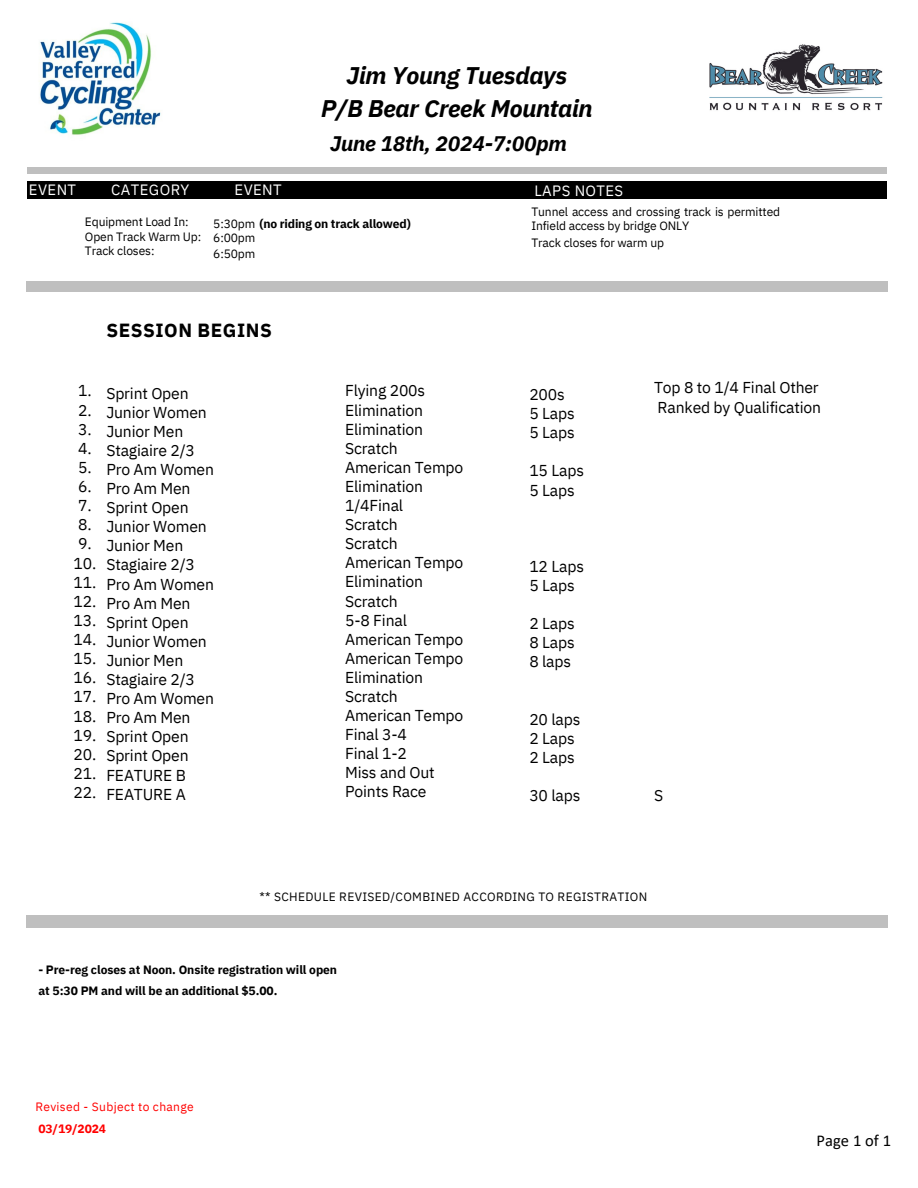
<style>
.page{position:relative;width:918px;height:1188px;background:#fff}
.page>*{position:absolute;margin:0;border:0;box-sizing:border-box;transform-origin:0 0}
.t1{font:italic 700 24px/32.7px "IBM Plex Sans";letter-spacing:-.01em;color:#000;text-align:center}
.t2{font:italic 700 21px "IBM Plex Sans";letter-spacing:-.01em;color:#000}
.t3{font:700 19.05px "IBM Plex Sans";letter-spacing:.025em;color:#000}
.t4{font:16.5px "Calibri";color:#000}
.t5{font:15.75px/19px "IBM Plex Sans";letter-spacing:-.01em;color:#000}
.t6{font:15px "IBM Plex Sans";letter-spacing:.025em;color:#fff}
.t7{font:12px/14.7px "IBM Plex Sans";letter-spacing:-.01em;color:#000}
.t8{font:700 12px/20.2px "IBM Plex Sans";letter-spacing:-.005em;color:#000}
.t9{font:12px "IBM Plex Sans";letter-spacing:.025em;color:#000}
.t10{font:12px "IBM Plex Sans";letter-spacing:.025em;color:#f00}
.t11{font:700 12px "IBM Plex Sans";letter-spacing:-.01em;color:#f00}
.s1{font-weight:400}
</style>
<div class="page">
<div style="left:27px;top:915px;width:860px;height:13px;background:#bfbfbf"></div>
<div style="left:26px;top:167px;width:861px;height:7px;background:#bfbfbf"></div>
<div style="left:26px;top:181px;width:861px;height:17px;background:#000"></div>
<div style="left:27px;top:281px;width:860px;height:10px;background:#bfbfbf"></div>
<img style="left:40px;top:22px;width:121px;height:113px">
<img style="left:709px;top:44px;width:174px;height:67px">
<h1 class="t1" style="left:321px;top:59px;width:273px">Jim Young Tuesdays<br>P/B Bear Creek Mountain</h1>
<h2 class="t2" style="left:330px;top:130px;width:239px">June 18th, 2024-7:00pm</h2>
<p class="t6" style="left:29px;top:180px;width:49px">EVENT</p>
<p class="t6" style="left:111px;top:180px;width:80px">CATEGORY</p>
<p class="t6" style="left:235px;top:180px;width:49px">EVENT</p>
<p class="t6" style="left:534px;top:181px;width:90px">LAPS NOTES</p>
<p class="t7" style="left:85px;top:214px;width:118px">Equipment Load In:<br>Open Track Warm Up:<br>Track closes:</p>
<p class="t8" style="left:213px;top:214px;width:199px"><span class="s1">5:30pm</span> (no riding on track allowed)</p>
<p class="t7" style="left:531px;top:204px;width:250px">Tunnel access and crossing track is permitted<br>Infield access by bridge ONLY</p>
<p class="t7" style="left:213px;top:230px;width:44px;line-height:15.1px">6:00pm<br>6:50pm</p>
<p class="t7" style="left:531px;top:235px;width:134px">Track closes for warm up</p>
<p class="t3" style="left:106px;top:317px;width:167px">SESSION BEGINS</p>
<p class="t5" style="left:74px;top:381px;width:24px">1.<br>2.<br>3.<br>4.<br>5.<br>6.<br>7.<br>8.<br>9.<br>10.<br>11.<br>12.<br>13.<br>14.<br>15.<br>16.<br>17.<br>18.<br>19.<br>20.<br>21.<br>22.</p>
<p class="t5" style="left:345px;top:381px;width:120px">Flying 200s<br>Elimination<br>Elimination<br>Scratch<br>American Tempo<br>Elimination<br>1/4Final<br>Scratch<br>Scratch<br>American Tempo<br>Elimination<br>Scratch<br>5-8 Final<br>American Tempo<br>American Tempo<br>Elimination<br>Scratch<br>American Tempo<br>Final 3-4<br>Final 1-2<br>Miss and Out<br>Points Race</p>
<p class="t5" style="left:106px;top:383px;width:109px">Sprint Open<br>Junior Women<br>Junior Men<br>Stagiaire 2/3<br>Pro Am Women<br>Pro Am Men<br>Sprint Open<br>Junior Women<br>Junior Men<br>Stagiaire 2/3<br>Pro Am Women<br>Pro Am Men<br>Sprint Open<br>Junior Women<br>Junior Men<br>Stagiaire 2/3<br>Pro Am Women<br>Pro Am Men<br>Sprint Open<br>Sprint Open<br>FEATURE B<br>FEATURE A</p>
<p class="t5" style="left:529px;top:385px;width:47px">200s<br>5 Laps<br>5 Laps</p>
<p class="t5" style="left:529px;top:461px;width:56px">15 Laps<br>5 Laps</p>
<p class="t5" style="left:529px;top:556px;width:56px">12 Laps<br>5 Laps</p>
<p class="t5" style="left:529px;top:614px;width:47px;text-align:justify">2 Laps 8 Laps 8 laps</p>
<p class="t5" style="left:529px;top:709px;width:53px">20 laps<br>2 Laps<br>2 Laps</p>
<p class="t5" style="left:529px;top:786px;width:53px">30 laps</p>
<p class="t5" style="left:654px;top:377px;width:168px;line-height:19.6px">Top 8 to 1/4 Final Other<br>Ranked by Qualification</p>
<p class="t5" style="left:654px;top:786px;width:11px">S</p>
<p class="t9" style="left:259px;top:889px;width:389px">** SCHEDULE REVISED/COMBINED ACCORDING TO REGISTRATION</p>
<p class="t8" style="left:38px;top:960px;width:300px">- Pre-reg closes at Noon. Onsite registration will open at 5:30 PM and will be an additional $5.00.</p>
<p class="t10" style="left:35px;top:1099px;width:160px">Revised - Subject to change</p>
<p class="t11" style="left:38px;top:1121px;width:69px">03/19/2024</p>
<p class="t4" style="left:817px;top:1134px;width:76px">Page 1 of 1</p>
</div>
